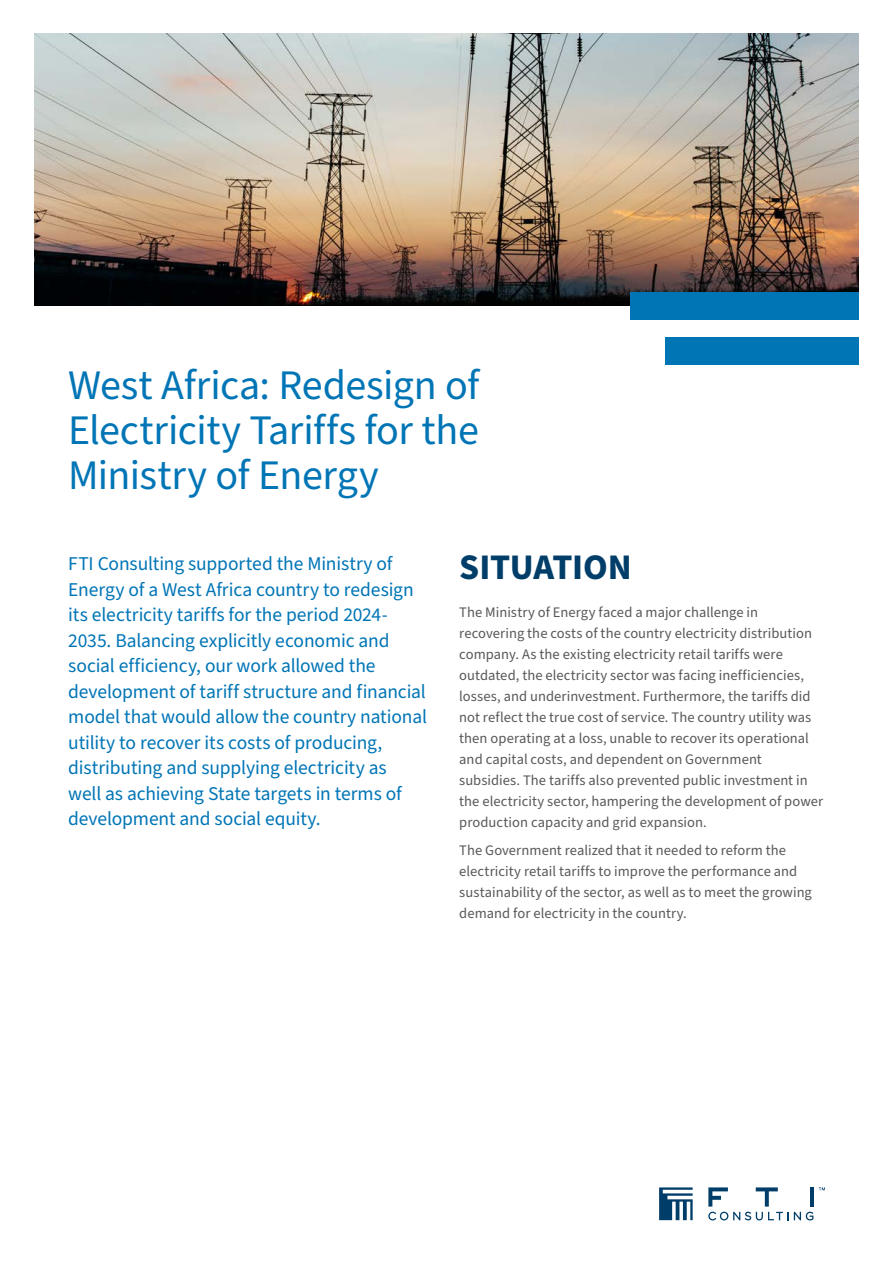
<style>
.page{position:relative;width:893px;height:1263px;background:#fff}
.page>*{position:absolute;margin:0;border:0;box-sizing:border-box;transform-origin:0 0}
.Headline{font:42px/45px "Source Sans Pro";letter-spacing:-.01em;color:#0075b6;text-align:justify}
.Heading{font:700 36px "Source Sans Pro";letter-spacing:-.01em;color:#003e69}
.Intro{font:19.5px/25.5px "Source Sans Pro";letter-spacing:-.005em;color:#0075b6}
.Body_Copy{font:14.55px/21px "Source Sans Pro";letter-spacing:.005em;color:#57585a}
</style>
<div class="page">
<svg style="left:659px;top:1187px;width:34px;height:33px"></svg>
<svg style="left:708px;top:1212px;width:105px;height:8px"></svg>
<svg style="left:819px;top:1187px;width:6px;height:3px"></svg>
<svg style="left:756px;top:1187px;width:22px;height:19px"></svg>
<hr style="left:810px;top:1187px;width:4px;height:19px;background:#003e69">
<svg style="left:708px;top:1187px;width:20px;height:19px"></svg>
<img style="left:34px;top:34px;width:825px;height:272px">
<div style="left:630px;top:292px;width:229px;height:28px;background:#0075b6"></div>
<div style="left:666px;top:337px;width:193px;height:28px;background:#0075b6"></div>
<p class="Headline" style="left:68px;top:364px;width:413px">West Africa: Redesign of Electricity Tariffs for the Ministry of Energy</p>
<p class="Intro" style="left:68px;top:551px;width:360px">FTI Consulting supported the Ministry of Energy of a West Africa country to redesign its electricity tariffs for the period 2024- 2035. Balancing explicitly economic and social efficiency, our work allowed the development of tariff structure and financial model that would allow the country national utility to recover its costs of producing, distributing and supplying electricity as<br>well as achieving State targets in terms of development and social equity.</p>
<p class="Heading" style="left:459px;top:543px;width:174px">SITUATION</p>
<p class="Body_Copy" style="left:459px;top:602px;width:365px">The Ministry of Energy faced a major challenge in recovering the costs of the country electricity distribution company. As the existing electricity retail tariffs were outdated, the electricity sector was facing inefficiencies, losses, and underinvestment. Furthermore, the tariffs did not reflect the true cost of service. The country utility was then operating at a loss, unable to recover its operational and capital costs, and dependent on Government subsidies. The tariffs also prevented public investment in the electricity sector, hampering the development of power production capacity and grid expansion.</p>
<p class="Body_Copy" style="left:459px;top:840px;width:354px">The Government realized that it needed to reform the electricity retail tariffs to improve the performance and sustainability of the sector, as well as to meet the growing demand for electricity in the country.</p>
</div>
